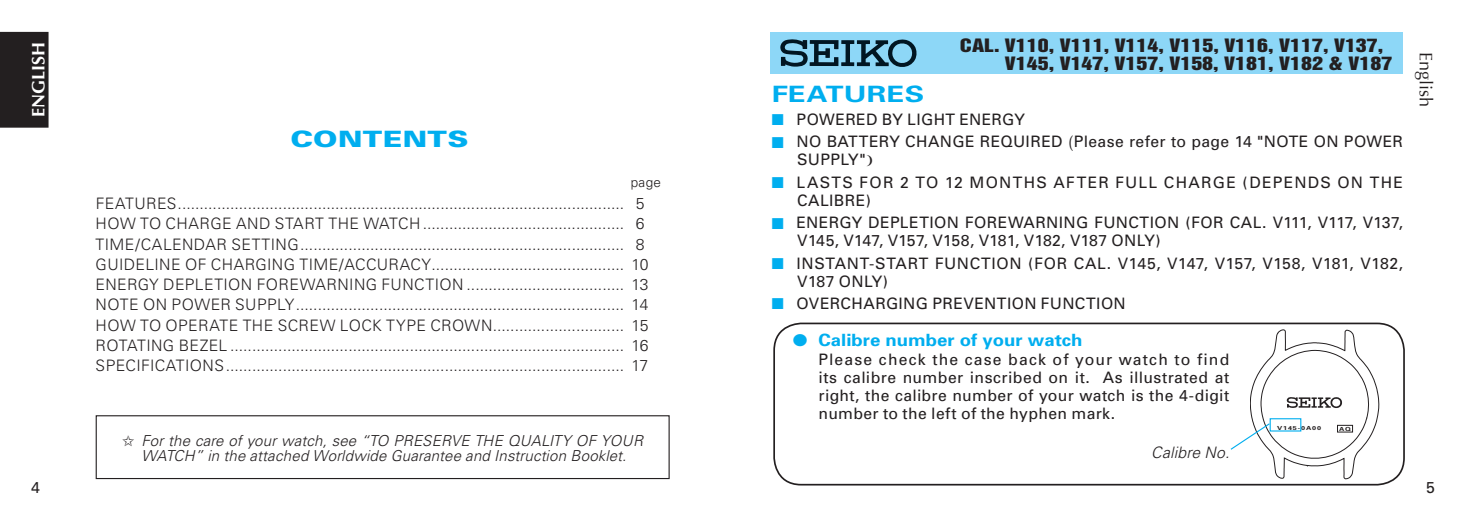
<style>
.page{position:relative;width:1467px;height:511px;background:#fff}
.page>*{position:absolute;margin:0;border:0;box-sizing:border-box;transform-origin:0 0}
.t1{font:900 22.5px "Univers";letter-spacing:.015em;color:#00aeef;scale:1.3 1}
.t2{font:700 22.5px "Univers";letter-spacing:.01em;color:#00aeef;scale:1.3 1}
.t3{font:18px "Optima";color:#231f20}
.t4{font:700 18px "Optima";color:#fff}
.t5{font:16.88px/18px "Helvetica Inserat";color:#231f20;scale:1.3 1}
.t6{font:700 16.88px "Univers";color:#00aeef;scale:1.1 1}
.t7{font:300 15.75px/20.2px "Univers";letter-spacing:.025em;color:#231f20}
.t8{font:15.75px/18px "Univers";letter-spacing:.025em;color:#231f20}
.t9{font:15.75px/18px "Univers";letter-spacing:.08em;color:#231f20}
.t10{font:italic 300 15.75px "Univers";letter-spacing:.015em;color:#231f20}
.t11{font:italic 300 15.08px/15.1px "Univers";letter-spacing:.01em;color:#231f20}
.t12{font:300 13.5px "Univers";color:#231f20}
.t13{font:700 5.62px "Univers";letter-spacing:.12em;color:#231f20;scale:1.3 1}
.s1{color:#00aeef}
.s2{font-family:"Koz Min Pro"}
</style>
<div class="page">
<div style="left:0;top:32px;width:49px;height:95px;background:#231f20"></div>
<div style="left:96px;top:415px;width:574px;height:63px;border:1px solid #231f20"></div>
<div style="left:771px;top:32px;width:632px;height:41px;background:#8dd7f7"></div>
<svg style="left:780px;top:39px;width:137px;height:28px"></svg>
<div style="left:773px;top:322px;width:632px;height:163px;border:2px solid #231f20;border-radius:27px"></div>
<svg style="left:1230px;top:329px;width:149px;height:149px"></svg>
<p class="t4" style="left:28px;top:117px;width:77px;rotate:-90deg">ENGLISH</p>
<p class="t8" style="left:31px;top:478px;width:10px">4</p>
<h1 class="t1" style="left:290px;top:125px;width:139px">CONTENTS</h1>
<p class="t12" style="left:631px;top:174px;width:32px">page</p>
<p class="t7" style="left:96px;top:193px;width:555px">FEATURES...................................................................................................... 5<br>HOW TO CHARGE AND START THE WATCH .............................................. 6<br>TIME/CALENDAR SETTING.......................................................................... 8<br>GUIDELINE OF CHARGING TIME/ACCURACY............................................ 10<br>ENERGY DEPLETION FOREWARNING FUNCTION .................................... 13<br>NOTE ON POWER SUPPLY........................................................................... 14<br>HOW TO OPERATE THE SCREW LOCK TYPE CROWN.............................. 15<br>ROTATING BEZEL .......................................................................................... 16<br>SPECIFICATIONS........................................................................................... 17</p>
<p class="t11" style="left:141px;top:433px;width:503px">For the care of your watch, see “TO PRESERVE THE QUALITY OF YOUR<br>WATCH” in the attached Worldwide Guarantee and Instruction Booklet.</p>
<p class="t5" style="left:1005px;top:37px;width:300px;text-indent:-45px">CAL. V110, V111, V114, V115, V116, V117, V137,<br>V145, V147, V157, V158, V181, V182 &amp; V187</p>
<h1 class="t2" style="left:772px;top:81px;width:119px">FEATURES</h1>
<p class="t8" style="left:772px;top:110px;width:255px"><span class="s1">■</span> POWERED BY LIGHT ENERGY</p>
<p class="t8" style="left:797px;top:133px;width:607px;text-indent:-26px"><span class="s1">■</span> NO BATTERY CHANGE REQUIRED <span class="s2">(</span>Please refer to page 14 "NOTE ON POWER<br>SUPPLY"</p>
<p class="t9" style="left:797px;top:173px;width:607px;text-indent:-26px"><span class="s1">■</span> LASTS FOR 2 TO 12 MONTHS AFTER FULL CHARGE (DEPENDS ON THE<br>CALIBRE)</p>
<p class="t8" style="left:797px;top:213px;width:607px;text-indent:-26px"><span class="s1">■</span> ENERGY DEPLETION FOREWARNING FUNCTION (FOR CAL. V111, V117, V137,<br>V145, V147, V157, V158, V181, V182, V187 ONLY)</p>
<p class="t8" style="left:797px;top:254px;width:607px;text-indent:-26px"><span class="s1">■</span> INSTANT-START FUNCTION (FOR CAL. V145, V147, V157, V158, V181, V182,<br>V187 ONLY)</p>
<p class="t8" style="left:772px;top:294px;width:356px"><span class="s1">■</span> OVERCHARGING PREVENTION FUNCTION</p>
<p class="t6" style="left:793px;top:329px;width:265px">● Calibre number of your watch</p>
<p class="t8" style="left:819px;top:350px;width:412px;text-align:justify">Please check the case back of your watch to find its calibre number inscribed on it. As illustrated at right, the calibre number of your watch is the 4-digit number to the left of the hyphen mark.</p>
<p class="t10" style="left:1151px;top:442px;width:80px">Calibre No.</p>
<p class="t13" style="left:1277px;top:424px;width:35px">V145-0A00</p>
<p class="t13" style="left:1339px;top:425px;width:11px">AQ</p>
<p class="t3" style="left:1436px;top:52px;width:57px;rotate:90deg">English</p>
<p class="t8" style="left:1426px;top:478px;width:10px">5</p>
</div>
